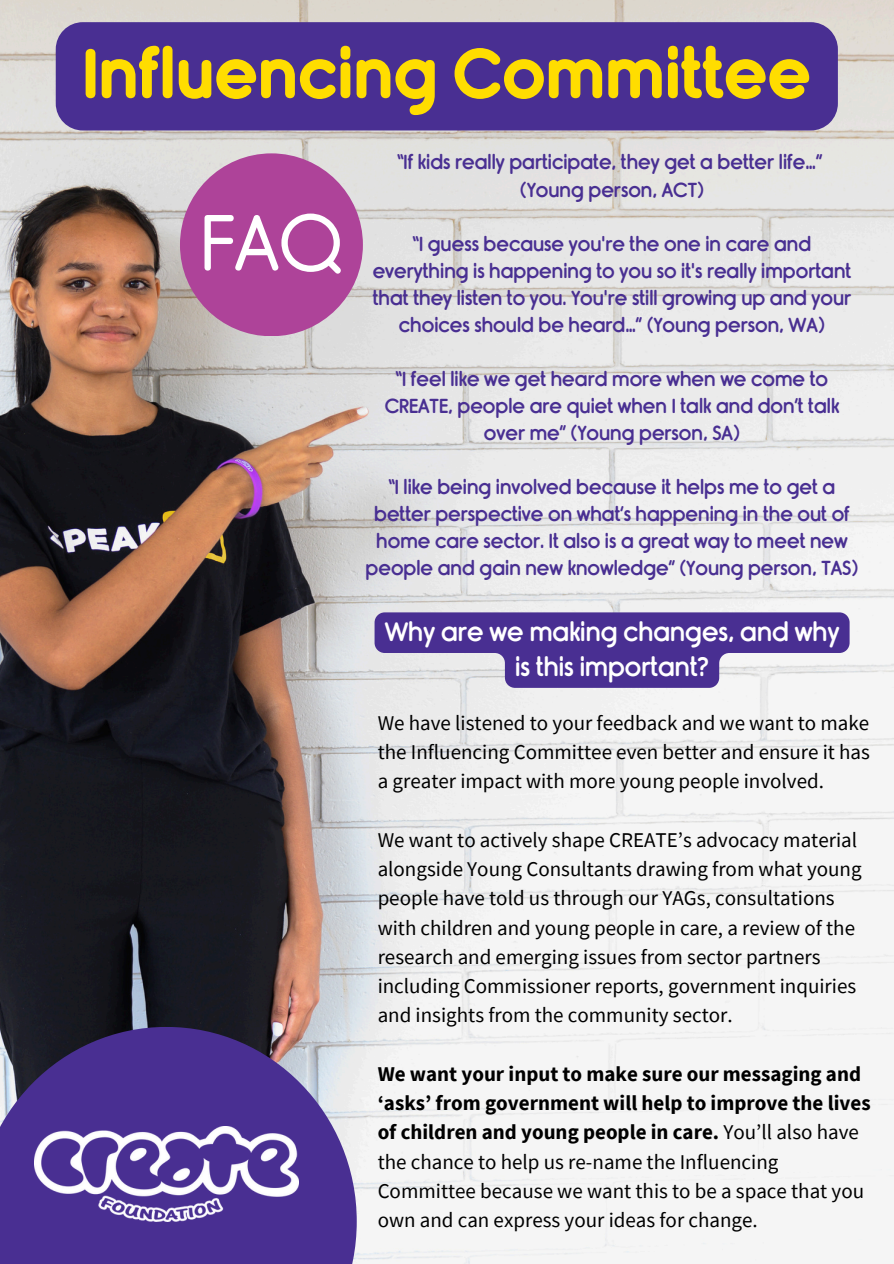
<style>
.page{position:relative;width:894px;height:1264px;background:#fff}
.page>*{position:absolute;margin:0;border:0;box-sizing:border-box;transform-origin:0 0}
.t1{font:76.35px "Rimouski Rg";color:#fff}
.t2{font:700 66.9px "Rimouski Rg";color:#fd0}
.t3{font:25.5px/34.8px "Rimouski Sb";color:#fff;text-align:center}
.t4{font:21px/29.2px "Source Sans Pro";color:#000}
.t5{font:19.5px/27px "Rimouski Sb";color:#492f92;text-align:center}
.s1{font-weight:700}
</style>
<div class="page">
<img style="left:0;top:0;width:893px;height:1263px">
<div style="left:180px;top:153px;width:183px;height:183px;background:#ae4399;border-radius:50%"></div>
<div style="left:56px;top:22px;width:781px;height:108px;background:#492f92"></div>
<svg style="left:374px;top:612px;width:475px;height:76px;background:#7360a9"></svg>
<svg style="left:0;top:1026px;width:356px;height:237px;background:#574391"></svg>
<img style="left:34px;top:1126px;width:265px;height:95px">
<h2 class="t2" style="left:82px;top:35px;width:729px">Influencing Committee</h2>
<h1 class="t1" style="left:200px;top:198px;width:143px">FAQ</h1>
<h4 class="t5" style="left:397px;top:149px;width:426px">“If kids really participate, they get a better life…” (Young person, ACT)</h4>
<h4 class="t5" style="left:372px;top:230px;width:480px">“I guess because you're the one in care and everything is happening to you so it's really important that they listen to you. You're still growing up and your choices should be heard…” (Young person, WA)</h4>
<h4 class="t5" style="left:384px;top:365px;width:456px">“I feel like we get heard more when we come to<br>CREATE, people are quiet when I talk and don’t talk over me” (Young person, SA)</h4>
<h3 class="t5" style="left:365px;top:473px;width:494px">“I like being involved because it helps me to get a better perspective on what’s happening in the out of home care sector. It also is a great way to meet new people and gain new knowledge” (Young person, TAS)</h3>
<h4 class="t3" style="left:384px;top:615px;width:456px">Why are we making changes, and why is this important?</h4>
<p class="t4" style="left:377px;top:707px;width:493px;text-align:justify">We have listened to your feedback and we want to make the Influencing Committee even better and ensure it has a greater impact with more young people involved.</p>
<p class="t4" style="left:377px;top:824px;width:485px">We want to actively shape CREATE’s advocacy material alongside Young Consultants drawing from what young people have told us through our YAGs, consultations with children and young people in care, a review of the research and emerging issues from sector partners including Commissioner reports, government inquiries and insights from the community sector.</p>
<p class="t4" style="left:377px;top:1058px;width:494px"><span class="s1">We want your input to make sure our messaging and ‘asks’ from government will help to improve the lives of children and young people in care.</span> You’ll also have the chance to help us re-name the Influencing Committee because we want this to be a space that you own and can express your ideas for change.</p>
</div>
